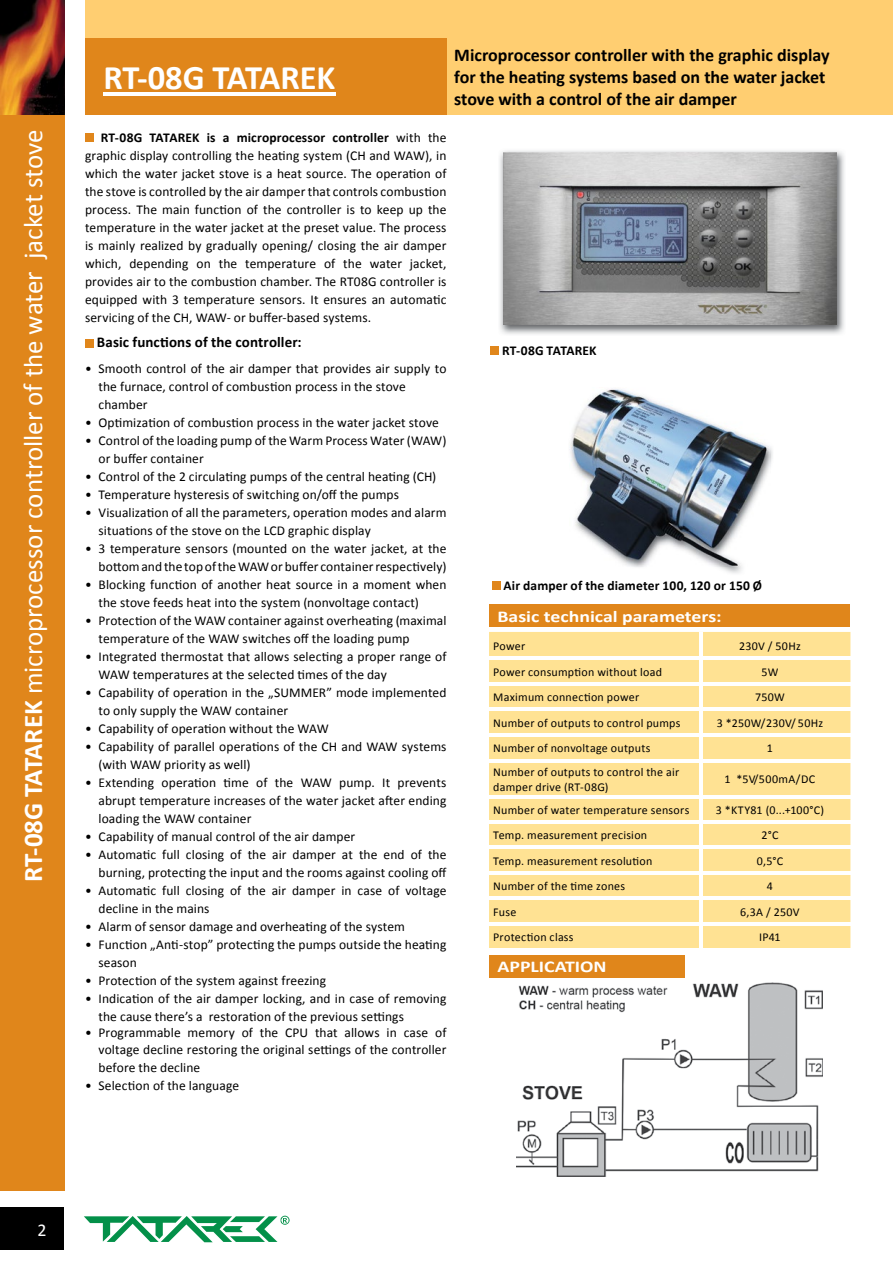
<style>
.page{position:relative;width:893px;height:1263px;background:#fff}
.page>*{position:absolute;margin:0;border:0;box-sizing:border-box;transform-origin:0 0}
.t1{font:700 34.5px "Calibri";color:#fff}
.t2{font:27px "Calibri";color:#fff}
.t3{font:700 18px/21.6px "Calibri";color:#000}
.t4{font:18px "Calibri";color:#fff}
.t5{font:700 16.5px "Calibri";color:#fff;scale:1.2 1}
.t6{font:700 15px "Calibri";letter-spacing:.005em;color:#000}
.t7{font:13.5px/18px "Calibri";letter-spacing:.005em;color:#000}
.t8{font:700 13.5px "Calibri";letter-spacing:.01em;color:#000}
.t9{font:12px/15px "Calibri";letter-spacing:.02em;color:#000}
.s1{font-weight:700}
</style>
<div class="page">
<div style="left:0;top:0;width:64px;height:1190px;background:#e0861b"></div>
<img style="left:0;top:0;width:64px;height:114px">
<div style="left:85px;top:0;width:808px;height:114px;background:#ffce71"></div>
<div style="left:0;top:1208px;width:64px;height:42px;background:#000"></div>
<svg style="left:84px;top:1216px;width:206px;height:26px"></svg>
<div style="left:85px;top:38px;width:362px;height:76px;background:#e0861b"></div>
<hr style="left:103px;top:92px;width:232px;height:3px;background:#fff">
<div style="left:492px;top:581px;width:8px;height:9px;background:#e0861b"></div>
<div style="left:490px;top:346px;width:9px;height:9px;background:#e0861b"></div>
<img style="left:569px;top:389px;width:201px;height:178px">
<img style="left:499px;top:150px;width:346px;height:184px">
<img style="left:503px;top:152px;width:333px;height:173px">
<div style="left:85px;top:133px;width:9px;height:9px;background:#e0861b"></div>
<div style="left:85px;top:339px;width:9px;height:8px;background:#e0861b"></div>
<img style="left:517px;top:983px;width:306px;height:193px">
<div style="left:489px;top:605px;width:360px;height:22px;background:#e0861b"></div>
<div style="left:489px;top:632px;width:361px;height:316px;background:#ffe293"></div>
<hr style="left:700px;top:632px;width:3px;height:25px;background:#fff">
<hr style="left:489px;top:657px;width:212px;height:3px;background:#fff">
<hr style="left:701px;top:657px;width:149px;height:3px;background:#fff">
<hr style="left:700px;top:660px;width:3px;height:22px;background:#fff">
<hr style="left:489px;top:682px;width:212px;height:3px;background:#fff">
<hr style="left:701px;top:682px;width:149px;height:3px;background:#fff">
<hr style="left:700px;top:685px;width:3px;height:23px;background:#fff">
<hr style="left:489px;top:708px;width:212px;height:3px;background:#fff">
<hr style="left:701px;top:708px;width:149px;height:3px;background:#fff">
<hr style="left:700px;top:711px;width:3px;height:22px;background:#fff">
<hr style="left:489px;top:733px;width:212px;height:3px;background:#fff">
<hr style="left:701px;top:733px;width:149px;height:3px;background:#fff">
<hr style="left:700px;top:736px;width:3px;height:23px;background:#fff">
<hr style="left:489px;top:759px;width:212px;height:3px;background:#fff">
<hr style="left:701px;top:759px;width:149px;height:3px;background:#fff">
<hr style="left:700px;top:762px;width:3px;height:33px;background:#fff">
<hr style="left:489px;top:795px;width:212px;height:3px;background:#fff">
<hr style="left:701px;top:795px;width:149px;height:3px;background:#fff">
<hr style="left:700px;top:798px;width:3px;height:23px;background:#fff">
<hr style="left:489px;top:821px;width:212px;height:3px;background:#fff">
<hr style="left:701px;top:821px;width:149px;height:3px;background:#fff">
<hr style="left:700px;top:824px;width:3px;height:22px;background:#fff">
<hr style="left:489px;top:846px;width:212px;height:3px;background:#fff">
<hr style="left:701px;top:846px;width:149px;height:3px;background:#fff">
<hr style="left:700px;top:849px;width:3px;height:22px;background:#fff">
<hr style="left:489px;top:871px;width:212px;height:3px;background:#fff">
<hr style="left:701px;top:871px;width:149px;height:3px;background:#fff">
<hr style="left:700px;top:874px;width:3px;height:23px;background:#fff">
<hr style="left:489px;top:897px;width:212px;height:3px;background:#fff">
<hr style="left:701px;top:897px;width:149px;height:3px;background:#fff">
<hr style="left:700px;top:900px;width:3px;height:22px;background:#fff">
<hr style="left:489px;top:922px;width:212px;height:3px;background:#fff">
<hr style="left:701px;top:922px;width:149px;height:3px;background:#fff">
<hr style="left:700px;top:925px;width:3px;height:23px;background:#fff">
<div style="left:489px;top:955px;width:195px;height:23px;background:#e0861b"></div>
<h2 class="t2" style="left:14px;top:882px;width:754px;rotate:-90deg"><span class="s1">RT-08G TATAREK</span> microprocessor controller of the water jacket stove</h2>
<h1 class="t1" style="left:103px;top:53px;width:234px">RT-08G TATAREK</h1>
<h3 class="t3" style="left:454px;top:44px;width:377px">Microprocessor controller with the graphic display for the heating systems based on the water jacket stove with a control of the air damper</h3>
<p class="t7" style="left:85px;top:128px;width:363px;text-align:justify;text-indent:16px"><span class="s1">RT-08G TATAREK is a microprocessor controller</span> with the graphic display controlling the heating system (CH and WAW), in which the water jacket stove is a heat source. The operation of the stove is controlled by the air damper that controls combustion process. The main function of the controller is to keep up the temperature in the water jacket at the preset value. The process is mainly realized by gradually opening/ closing the air damper which, depending on the temperature of the water jacket, provides air to the combustion chamber. The RT08G controller is equipped with 3 temperature sensors. It ensures an automatic servicing of the CH, WAW- or buffer-based systems.</p>
<p class="t6" style="left:97px;top:332px;width:206px">Basic functions of the controller:</p>
<p class="t7" style="left:99px;top:359px;width:349px;text-indent:-14px">• Smooth control of the air damper that provides air supply to the furnace, control of combustion process in the stove chamber</p>
<p class="t7" style="left:85px;top:413px;width:355px">• Optimization of combustion process in the water jacket stove</p>
<p class="t7" style="left:99px;top:431px;width:349px;text-indent:-14px">• Control of the loading pump of the Warm Process Water (WAW) or buffer container</p>
<p class="t7" style="left:85px;top:467px;width:353px">• Control of the 2 circulating pumps of the central heating (CH)</p>
<p class="t7" style="left:85px;top:485px;width:315px">• Temperature hysteresis of switching on/off the pumps</p>
<p class="t7" style="left:99px;top:503px;width:349px;text-indent:-14px">• Visualization of all the parameters, operation modes and alarm situations of the stove on the LCD graphic display</p>
<p class="t7" style="left:85px;top:539px;width:363px;text-align:right">• 3 temperature sensors (mounted on the water jacket, at the bottom and the top of the WAW or buffer container respectively)</p>
<p class="t7" style="left:99px;top:575px;width:349px;text-indent:-14px">• Blocking function of another heat source in a moment when the stove feeds heat into the system (nonvoltage contact)</p>
<p class="t7" style="left:99px;top:611px;width:349px;text-indent:-14px">• Protection of the WAW container against overheating (maximal temperature of the WAW switches off the loading pump</p>
<p class="t7" style="left:99px;top:647px;width:349px;text-indent:-14px">• Integrated thermostat that allows selecting a proper range of<br>WAW temperatures at the selected times of the day</p>
<p class="t7" style="left:99px;top:683px;width:349px;text-indent:-14px">• Capability of operation in the „SUMMER” mode implemented to only supply the WAW container</p>
<p class="t7" style="left:85px;top:719px;width:245px">• Capability of operation without the WAW</p>
<p class="t7" style="left:99px;top:737px;width:349px;text-indent:-14px">• Capability of parallel operations of the CH and WAW systems (with WAW priority as well)</p>
<p class="t7" style="left:99px;top:773px;width:349px;text-align:justify;text-indent:-14px">• Extending operation time of the WAW pump. It prevents abrupt temperature increases of the water jacket after ending loading the WAW container</p>
<p class="t7" style="left:85px;top:827px;width:272px">• Capability of manual control of the air damper</p>
<p class="t7" style="left:85px;top:845px;width:363px;text-align:right">• Automatic full closing of the air damper at the end of the burning, protecting the input and the rooms against cooling off</p>
<p class="t7" style="left:99px;top:881px;width:349px;text-indent:-14px">• Automatic full closing of the air damper in case of voltage decline in the mains</p>
<p class="t7" style="left:85px;top:917px;width:321px">• Alarm of sensor damage and overheating of the system</p>
<p class="t7" style="left:99px;top:935px;width:349px;text-indent:-14px">• Function „Anti-stop” protecting the pumps outside the heating season</p>
<p class="t7" style="left:85px;top:971px;width:243px">• Protection of the system against freezing</p>
<p class="t7" style="left:99px;top:989px;width:349px;text-indent:-14px">• Indication of the air damper locking, and in case of removing the cause there’s a restoration of the previous settings</p>
<p class="t7" style="left:85px;top:1024px;width:363px;line-height:16.5px;text-align:right">• Programmable memory of the CPU that allows in case of voltage decline restoring the original settings of the controller</p>
<p class="t7" style="left:99px;top:1058px;width:103px">before the decline</p>
<p class="t7" style="left:85px;top:1076px;width:156px">• Selection of the language</p>
<p class="t8" style="left:502px;top:341px;width:96px">RT-08G TATAREK</p>
<p class="t8" style="left:504px;top:576px;width:260px">Air damper of the diameter 100, 120 or 150 Ø</p>
<p class="t5" style="left:497px;top:604px;width:188px">Basic technical parameters:</p>
<p class="t9" style="left:493px;top:638px;width:34px">Power</p>
<p class="t9" style="left:739px;top:638px;width:63px">230V / 50Hz</p>
<p class="t9" style="left:493px;top:664px;width:170px">Power consumption without load</p>
<p class="t9" style="left:761px;top:664px;width:18px">5W</p>
<p class="t9" style="left:493px;top:689px;width:147px">Maximum connection power</p>
<p class="t9" style="left:755px;top:689px;width:31px">750W</p>
<p class="t9" style="left:493px;top:715px;width:189px">Number of outputs to control pumps</p>
<p class="t9" style="left:717px;top:715px;width:108px">3 *250W / 230V / 50Hz</p>
<p class="t9" style="left:493px;top:741px;width:159px">Number of nonvoltage outputs</p>
<p class="t9" style="left:767px;top:741px;width:8px">1</p>
<p class="t9" style="left:493px;top:764px;width:187px">Number of outputs to control the air damper drive (RT-08G)</p>
<p class="t9" style="left:725px;top:772px;width:92px">1 *5V / 500mA / DC</p>
<p class="t9" style="left:493px;top:802px;width:198px">Number of water temperature sensors</p>
<p class="t9" style="left:716px;top:802px;width:110px">3 *KTY81 (0...+100°C)</p>
<p class="t9" style="left:493px;top:828px;width:155px">Temp. measurement precision</p>
<p class="t9" style="left:761px;top:828px;width:18px">2°C</p>
<p class="t9" style="left:493px;top:853px;width:161px">Temp. measurement resolution</p>
<p class="t9" style="left:757px;top:853px;width:28px">0,5°C</p>
<p class="t9" style="left:493px;top:878px;width:133px">Number of the time zones</p>
<p class="t9" style="left:767px;top:878px;width:8px">4</p>
<p class="t9" style="left:493px;top:904px;width:25px">Fuse</p>
<p class="t9" style="left:740px;top:904px;width:61px">6,3A / 250V</p>
<p class="t9" style="left:493px;top:929px;width:82px">Protection class</p>
<p class="t9" style="left:759px;top:929px;width:23px">IP41</p>
<p class="t5" style="left:497px;top:955px;width:92px">APPLICATION</p>
<h3 class="t4" style="left:38px;top:1217px;width:11px">2</h3>
</div>
